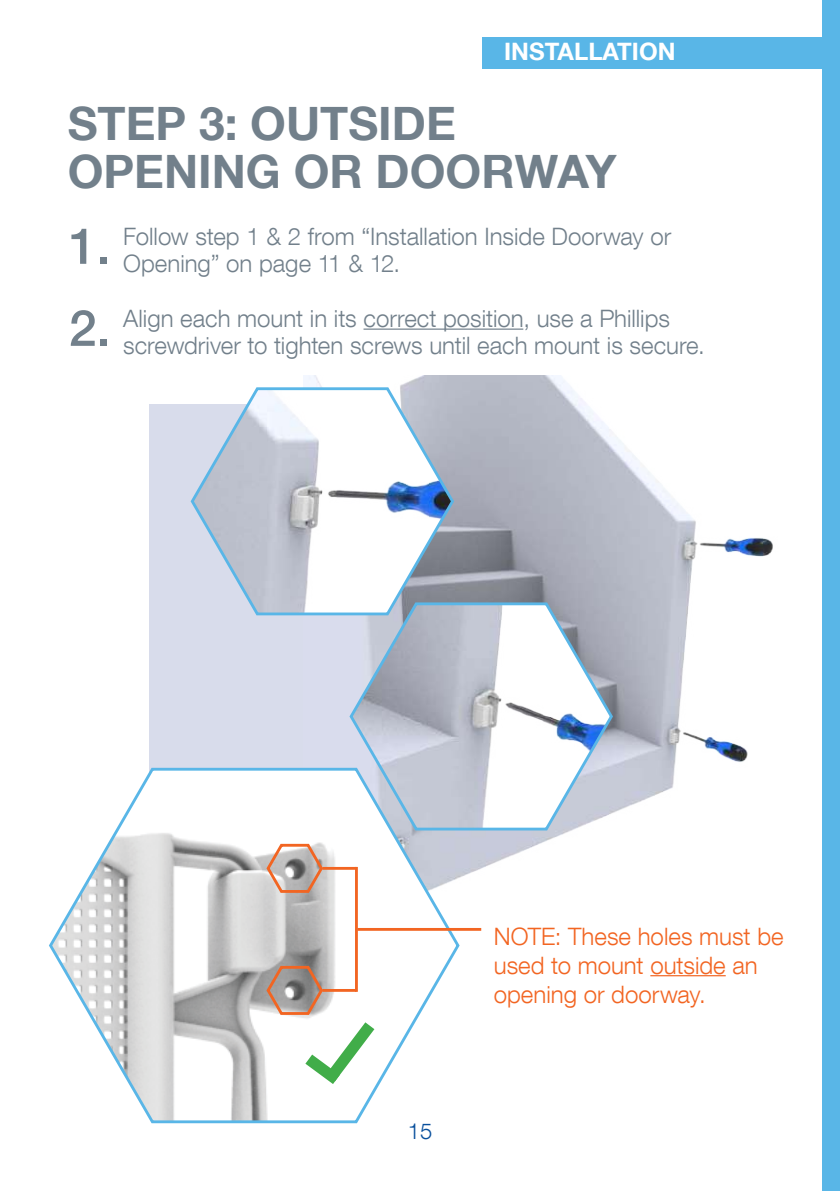
<style>
.page{position:relative;width:840px;height:1191px;background:#fff}
.page>*{position:absolute;margin:0;border:0;box-sizing:border-box;transform-origin:0 0}
.t1{font:500 50px/82px "Helvetica Neue LT Com";color:#72808b}
.t2{font:700 46px/48px "Helvetica Neue LT Com";color:#72808b}
.t3{font:300 24px/26.4px "Helvetica Neue LT Com";color:#72808b}
.t4{font:300 24px/28.8px "Helvetica Neue LT Com";color:#f26522}
.t5{font:700 24px "Helvetica Neue LT Com";color:#fff}
.t6{font:300 22px "Helvetica Neue LT Com";color:#084f9c}
</style>
<div class="page">
<div style="left:149px;top:404px;width:173px;height:474px;background:#d8dceb"></div>
<div style="left:822px;top:0;width:17px;height:1191px;background:#59b6e7"></div>
<hr style="left:363px;top:328px;width:160px;height:2px;background:#72808b">
<div style="left:482px;top:37px;width:340px;height:31px;background:#59b6e7"></div>
<img style="left:304px;top:376px;width:469px;height:501px">
<svg style="left:190px;top:385px;width:265px;height:232px"></svg>
<svg style="left:347px;top:600px;width:267px;height:232px"></svg>
<hr style="left:650px;top:975px;width:75px;height:1px;background:#f26522">
<svg style="left:49px;top:765px;width:412px;height:359px"></svg>
<svg style="left:265px;top:841px;width:59px;height:53px;background:#cab5ab"></svg>
<svg style="left:265px;top:963px;width:120px;height:132px"></svg>
<hr style="left:322px;top:867px;width:34px;height:2px;background:#f26522">
<hr style="left:322px;top:989px;width:34px;height:2px;background:#f26522">
<hr style="left:357px;top:928px;width:124px;height:2px;background:#f26522">
<hr style="left:355px;top:867px;width:2px;height:124px;background:#f26522">
<p class="t5" style="left:504px;top:37px;width:173px">INSTALLATION</p>
<h2 class="t2" style="left:68px;top:98px;width:550px">STEP 3: OUTSIDE<br>OPENING OR DOORWAY</h2>
<h1 class="t1" style="left:69px;top:204px;width:43px">1.<br>2.</h1>
<p class="t3" style="left:123px;top:223px;width:549px">Follow step 1 &amp; 2 from “Installation Inside Doorway or<br>Opening” on page 11 &amp; 12.</p>
<p class="t3" style="left:123px;top:305px;width:583px">Align each mount in its correct position, use a Phillips screwdriver to tighten screws until each mount is secure.</p>
<p class="t6" style="left:408px;top:1117px;width:26px">15</p>
<p class="t4" style="left:493px;top:921px;width:291px">NOTE: These holes must be used to mount outside an opening or doorway.</p>
</div>
